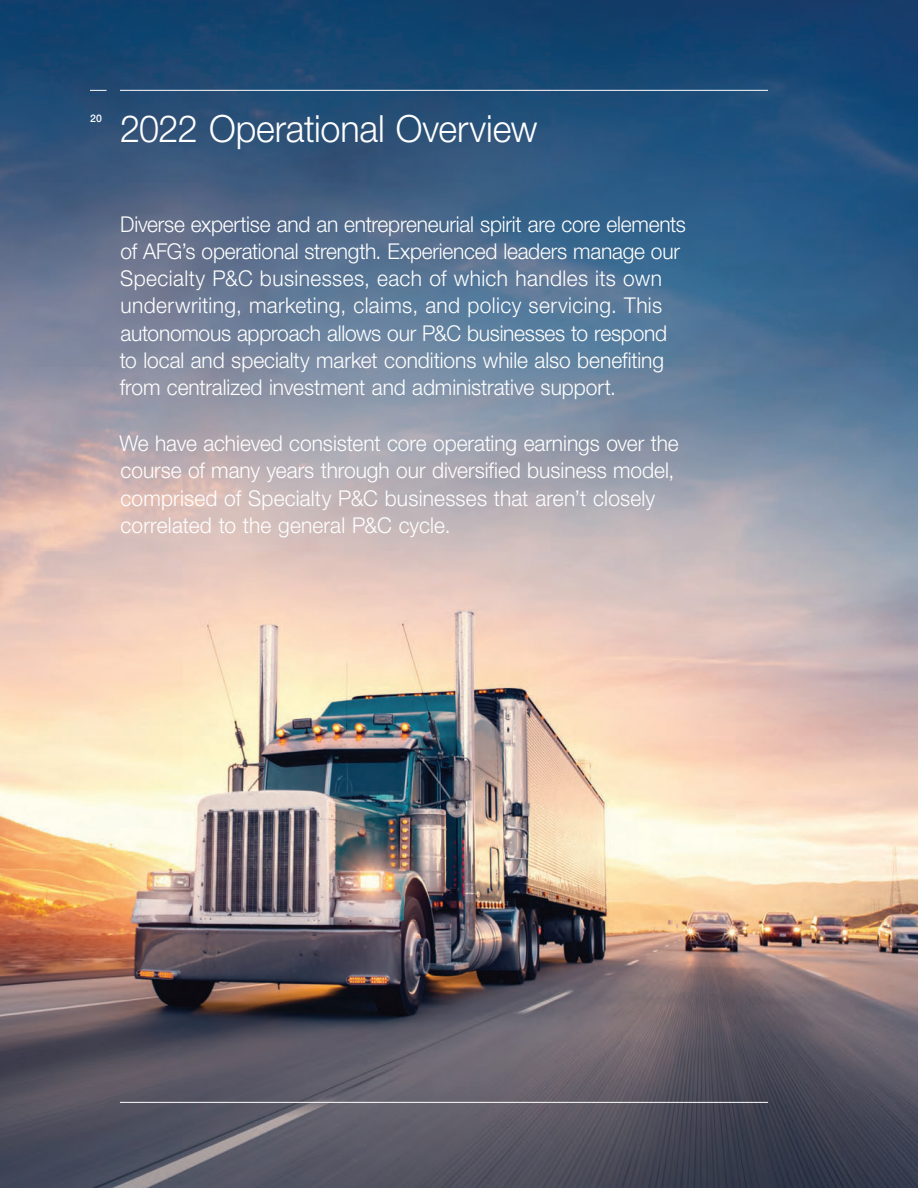
<style>
.page{position:relative;width:918px;height:1188px;background:#fff}
.page>*{position:absolute;margin:0;border:0;box-sizing:border-box;transform-origin:0 0}
.t1{font:300 37.5px "Helvetica Neue LT Std";letter-spacing:-.005em;color:#fff;scale:.96 1}
.t2{font:300 21.75px/27.3px "Helvetica Neue LT Std";color:#fff;scale:.96 1}
.t3{font:500 10.5px "Helvetica Neue LT Std";color:#fff}
</style>
<div class="page">
<img style="left:0;top:0;width:918px;height:1188px">
<svg style="left:90px;top:90px;width:17px;height:1px"></svg>
<hr style="left:120px;top:90px;width:648px;height:1px;background:#fff">
<hr style="left:120px;top:1102px;width:648px;height:1px;background:#fff">
<p class="t3" style="left:90px;top:112px;width:13px">20</p>
<h1 class="t1" style="left:120px;top:115px;width:436px">2022 Operational Overview</h1>
<p class="t2" style="left:120px;top:212px;width:591px">Diverse expertise and an entrepreneurial spirit are core elements of AFG’s operational strength. Experienced leaders manage our Specialty P&amp;C businesses, each of which handles its own underwriting, marketing, claims, and policy servicing. This autonomous approach allows our P&amp;C businesses to respond to local and specialty market conditions while also benefiting from centralized investment and administrative support.</p>
<p class="t2" style="left:119px;top:432px;width:584px">We have achieved consistent core operating earnings over the course of many years through our diversified business model, comprised of Specialty P&amp;C businesses that aren’t closely correlated to the general P&amp;C cycle.</p>
</div>
